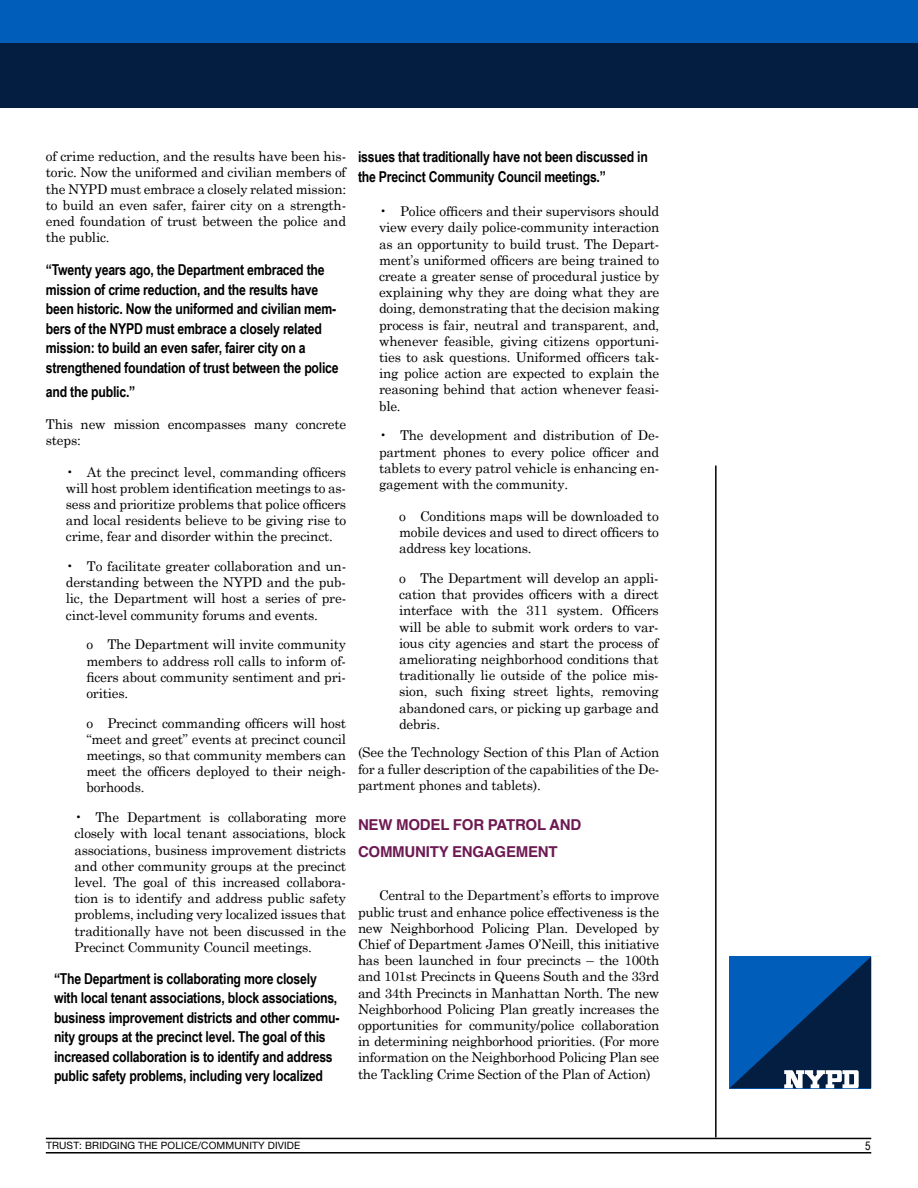
<style>
.page{position:relative;width:918px;height:1188px;background:#fff}
.page>*{position:absolute;margin:0;border:0;box-sizing:border-box;transform-origin:0 0}
.t1{font:700 15px/19.5px "Arial Narrow";letter-spacing:-.015em;color:#000}
.t2{font:700 15px/27px "Helvetica";letter-spacing:-.015em;color:#6d1952}
.t3{font:13.5px/16.2px "Century Schoolbook";letter-spacing:-.015em;color:#000;text-align:justify}
.t4{font:12px "Arial Narrow";color:#000}
.t5{font:10.2px "Helvetica Neue";letter-spacing:.015em;color:#000}
</style>
<div class="page">
<div style="left:0;top:0;width:918px;height:108px;background:#005db9"></div>
<div style="left:0;top:43px;width:918px;height:65px;background:#041e41"></div>
<hr style="left:46px;top:1138px;width:825px;height:1px;background:#000">
<hr style="left:46px;top:1152px;width:825px;height:2px;background:#000">
<hr style="left:715px;top:466px;width:2px;height:671px;background:#000">
<svg style="left:729px;top:956px;width:142px;height:132px;background:#0d4886"></svg>
<p class="t3" style="left:46px;top:148px;width:302px">of crime reduction, and the results have been his&shy;toric. Now the uniformed and civilian members of the NYPD must embrace a closely related mission: to build an even safer, fairer city on a strength&shy;ened foundation of trust between the police and the public.</p>
<p class="t1" style="left:46px;top:259px;width:294px">“Twenty years ago, the Department embraced the mission of crime reduction, and the results have been historic. Now the uniformed and civilian mem&shy;bers of the NYPD must embrace a closely related mission: to build an even safer, fairer city on a strengthened foundation of trust between the police</p>
<p class="t1" style="left:46px;top:381px;width:91px">and the public.”</p>
<p class="t3" style="left:46px;top:416px;width:302px">This new mission encompasses many concrete steps:</p>
<p class="t3" style="left:66px;top:463px;width:282px">• At the precinct level, commanding officers will host problem identification meetings to as&shy;sess and prioritize problems that police officers and local residents believe to be giving rise to crime, fear and disorder within the precinct.</p>
<p class="t3" style="left:66px;top:558px;width:282px">• To facilitate greater collaboration and un&shy;derstanding between the NYPD and the pub&shy;lic, the Department will host a series of pre&shy;cinct-level community forums and events.</p>
<p class="t3" style="left:86px;top:636px;width:261px">o The Department will invite community members to address roll calls to inform of&shy;ficers about community sentiment and pri&shy;orities.</p>
<p class="t3" style="left:86px;top:714px;width:261px">o Precinct commanding officers will host “meet and greet” events at precinct council meetings, so that community members can meet the officers deployed to their neigh&shy;borhoods.</p>
<p class="t3" style="left:75px;top:809px;width:273px">• The Department is collaborating more closely with local tenant associations, block associations, business improvement districts and other community groups at the precinct level. The goal of this increased collabora&shy;tion is to identify and address public safety problems, including very localized issues that traditionally have not been discussed in the Precinct Community Council meetings.</p>
<p class="t1" style="left:54px;top:968px;width:287px">“The Department is collaborating more closely with local tenant associations, block associations, business improvement districts and other commu&shy;nity groups at the precinct level. The goal of this increased collaboration is to identify and address public safety problems, including very localized</p>
<p class="t1" style="left:358px;top:146px;width:291px">issues that traditionally have not been discussed in the Precinct Community Council meetings.”</p>
<p class="t3" style="left:379px;top:203px;width:282px">• Police officers and their supervisors should view every daily police-community interaction as an opportunity to build trust. The Depart&shy;ment’s uniformed officers are being trained to create a greater sense of procedural justice by explaining why they are doing what they are doing, demonstrating that the decision making process is fair, neutral and transparent, and, whenever feasible, giving citizens opportuni&shy;ties to ask questions. Uniformed officers tak&shy;ing police action are expected to explain the reasoning behind that action whenever feasi&shy;ble.</p>
<p class="t3" style="left:379px;top:427px;width:282px">• The development and distribution of De&shy;partment phones to every police officer and tablets to every patrol vehicle is enhancing en&shy;gagement with the community.</p>
<p class="t3" style="left:399px;top:508px;width:261px">o Conditions maps will be downloaded to mobile devices and used to direct officers to address key locations.</p>
<p class="t3" style="left:399px;top:570px;width:261px">o The Department will develop an appli&shy;cation that provides officers with a direct interface with the 311 system. Officers will be able to submit work orders to var&shy;ious city agencies and start the process of ameliorating neighborhood conditions that traditionally lie outside of the police mis&shy;sion, such fixing street lights, removing abandoned cars, or picking up garbage and debris.</p>
<p class="t3" style="left:358px;top:744px;width:303px">(See the Technology Section of this Plan of Action for a fuller description of the capabilities of the De&shy;partment phones and tablets).</p>
<p class="t2" style="left:358px;top:812px;width:225px">NEW MODEL FOR PATROL AND<br>COMMUNITY ENGAGEMENT</p>
<p class="t3" style="left:358px;top:887px;width:303px;text-indent:21px">Central to the Department’s efforts to improve public trust and enhance police effectiveness is the new Neighborhood Policing Plan. Developed by Chief of Department James O’Neill, this initiative has been launched in four precincts – the 100th and 101st Precincts in Queens South and the 33rd and 34th Precincts in Manhattan North. The new Neighborhood Policing Plan greatly increases the opportunities for community/police collaboration in determining neighborhood priorities. (For more information on the Neighborhood Policing Plan see the Tackling Crime Section of the Plan of Action)</p>
<p class="t5" style="left:46px;top:1138px;width:256px">TRUST: BRIDGING THE POLICE/COMMUNITY DIVIDE</p>
<p class="t4" style="left:865px;top:1137px;width:7px">5</p>
</div>
